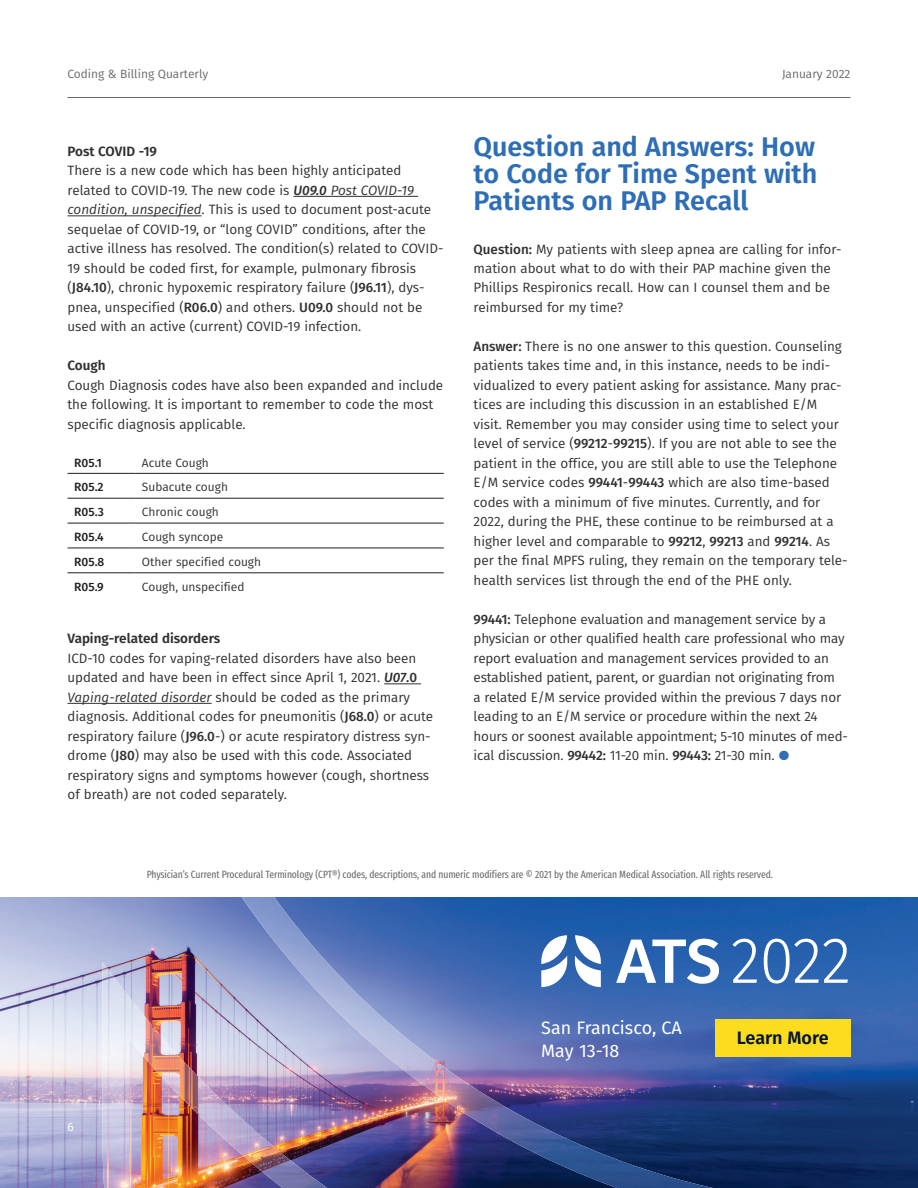
<style>
.page{position:relative;width:918px;height:1188px;background:#fff}
.page>*{position:absolute;margin:0;border:0;box-sizing:border-box;transform-origin:0 0}
.t1{font:300 65.4px "Fira Sans";color:#fff;scale:.95 1}
.t2{font:600 27px/27px "Fira Sans";color:#2e6eb6;text-align:justify}
.t3{font:18px/23.4px "Fira Sans";color:#fff}
.t4{font:600 18px "Fira Sans";color:#061535}
.t5{font:13.5px/19.5px "Fira Sans";color:#302f32}
.t6{font:600 13.5px "Fira Sans";color:#302f32}
.t7{font:12px "Fira Sans";color:#302f32}
.t8{font:12px "Fira Sans";color:#6b696b}
.t9{font:500 12px "Fira Sans";color:#231f20}
.t10{font:12px "Fira Sans";color:#fff}
.t11{font:10.5px "Fira Sans Compressed";letter-spacing:-.01em;color:#6b696b}
.s1{font-weight:500;font-style:italic}
.s2{font-style:italic}
.s3{font-weight:500}
.s4{color:#2e6eb6}
</style>
<div class="page">
<hr style="left:68px;top:97px;width:783px;height:1px;background:#6b696b">
<hr style="left:293px;top:196px;width:125px;height:1px;background:#302f32">
<hr style="left:68px;top:216px;width:134px;height:1px;background:#302f32">
<hr style="left:384px;top:684px;width:37px;height:1px;background:#302f32">
<hr style="left:67px;top:703px;width:145px;height:1px;background:#302f32">
<img style="left:0;top:897px;width:918px;height:291px">
<img style="left:241px;top:897px;width:72px;height:49px">
<img style="left:102px;top:945px;width:51px;height:243px">
<img style="left:276px;top:945px;width:83px;height:49px">
<img style="left:152px;top:1025px;width:52px;height:97px">
<img style="left:318px;top:993px;width:95px;height:50px">
<img style="left:204px;top:1081px;width:51px;height:86px">
<img style="left:369px;top:1042px;width:112px;height:50px">
<img style="left:254px;top:1129px;width:52px;height:59px">
<img style="left:430px;top:1091px;width:141px;height:49px">
<img style="left:305px;top:1171px;width:23px;height:17px">
<img style="left:509px;top:1140px;width:204px;height:48px">
<svg style="left:541px;top:935px;width:26px;height:52px"></svg>
<svg style="left:575px;top:935px;width:26px;height:52px"></svg>
<svg style="left:616px;top:939px;width:103px;height:45px"></svg>
<div style="left:715px;top:1019px;width:136px;height:38px;background:#fbdd1e"></div>
<hr style="left:135px;top:473px;width:309px;height:1px;background:#231f20">
<hr style="left:135px;top:498px;width:309px;height:1px;background:#231f20">
<hr style="left:135px;top:523px;width:309px;height:1px;background:#231f20">
<hr style="left:135px;top:548px;width:309px;height:1px;background:#231f20">
<hr style="left:135px;top:573px;width:309px;height:1px;background:#231f20">
<hr style="left:68px;top:473px;width:67px;height:1px;background:#231f20">
<hr style="left:68px;top:498px;width:67px;height:1px;background:#231f20">
<hr style="left:68px;top:523px;width:67px;height:1px;background:#231f20">
<hr style="left:68px;top:548px;width:67px;height:1px;background:#231f20">
<hr style="left:68px;top:573px;width:67px;height:1px;background:#231f20">
<p class="t8" style="left:68px;top:69px;width:142px">Coding &amp; Billing Quarterly</p>
<p class="t8" style="left:782px;top:69px;width:70px">January 2022</p>
<p class="t6" style="left:68px;top:146px;width:91px">Post COVID -19</p>
<p class="t5" style="left:67px;top:162px;width:377px">There is a new code which has been highly anticipated related to COVID-19. The new code is <span class="s1">U09.0</span> <span class="s2">Post COVID-19 condition, unspecified</span>. This is used to document post-acute sequelae of COVID-19, or “long COVID” conditions, after the active illness has resolved. The condition(s) related to COVID-19 should be coded first, for example, pulmonary fibrosis (<span class="s3">J84.10</span>), chronic hypoxemic respiratory failure (<span class="s3">J96.11</span>), dys&shy;pnea, unspecified (<span class="s3">R06.0</span>) and others. <span class="s3">U09.0</span> should not be used with an active (current) COVID-19 infection.</p>
<p class="t6" style="left:67px;top:360px;width:40px">Cough</p>
<p class="t5" style="left:67px;top:376px;width:377px">Cough Diagnosis codes have also been expanded and include the following. It is important to remember to code the most specific diagnosis applicable.</p>
<p class="t9" style="left:74px;top:457px;width:29px">R05.1</p>
<p class="t7" style="left:142px;top:457px;width:68px">Acute Cough</p>
<p class="t9" style="left:74px;top:482px;width:31px">R05.2</p>
<p class="t7" style="left:142px;top:482px;width:88px">Subacute cough</p>
<p class="t9" style="left:74px;top:507px;width:31px">R05.3</p>
<p class="t7" style="left:142px;top:507px;width:78px">Chronic cough</p>
<p class="t9" style="left:74px;top:532px;width:31px">R05.4</p>
<p class="t7" style="left:142px;top:532px;width:83px">Cough syncope</p>
<p class="t9" style="left:74px;top:557px;width:32px">R05.8</p>
<p class="t7" style="left:142px;top:557px;width:121px">Other specified cough</p>
<p class="t9" style="left:74px;top:582px;width:31px">R05.9</p>
<p class="t7" style="left:142px;top:582px;width:104px">Cough, unspecified</p>
<p class="t6" style="left:67px;top:633px;width:154px">Vaping-related disorders</p>
<p class="t5" style="left:67px;top:649px;width:367px">ICD-10 codes for vaping-related disorders have also been updated and have been in effect since April 1, 2021. <span class="s1">U07</span><span class="s3">.0<br></span><span class="s2">Vaping-related disorder</span> should be coded as the primary diagnosis. Additional codes for pneumonitis (<span class="s3">J68.0</span>) or acute respiratory failure (<span class="s3">J96.0</span>-) or acute respiratory distress syn&shy;drome (<span class="s3">J80</span>) may also be used with this code. Associated respiratory signs and symptoms however (cough, shortness of breath) are not coded separately.</p>
<h2 class="t2" style="left:474px;top:134px;width:345px">Question and Answers: How to Code for Time Spent with Patients on PAP Recall</h2>
<p class="t5" style="left:474px;top:240px;width:369px"><span class="s3">Question:</span> My patients with sleep apnea are calling for infor&shy;mation about what to do with their PAP machine given the Phillips Respironics recall. How can I counsel them and be reimbursed for my time?</p>
<p class="t5" style="left:474px;top:337px;width:376px"><span class="s3">Answer:</span> There is no one answer to this question. Counseling patients takes time and, in this instance, needs to be indi&shy;vidualized to every patient asking for assistance. Many prac&shy;tices are including this discussion in an established E/M visit. Remember you may consider using time to select your level of service (<span class="s3">99212</span>-<span class="s3">99215</span>). If you are not able to see the patient in the office, you are still able to use the Telephone E/M service codes <span class="s3">99441</span>-<span class="s3">99443</span> which are also time-based codes with a minimum of five minutes. Currently, and for 2022, during the PHE, these continue to be reimbursed at a higher level and comparable to <span class="s3">99212</span>, <span class="s3">99213</span> and <span class="s3">99214</span>. As per the final MPFS ruling, they remain on the temporary tele&shy;health services list through the end of the PHE only.</p>
<p class="t5" style="left:474px;top:610px;width:376px"><span class="s3">99441:</span> Telephone evaluation and management service by a physician or other qualified health care professional who may report evaluation and management services provided to an established patient, parent, or guardian not originating from<br>a related E/M service provided within the previous 7 days nor leading to an E/M service or procedure within the next 24 hours or soonest available appointment; 5-10 minutes of med&shy;ical discussion. <span class="s3">99442:</span> 11-20 min. <span class="s3">99443:</span> 21-30 min. <span class="s4">●</span></p>
<p class="t11" style="left:147px;top:869px;width:628px">Physician’s Current Procedural Terminology (CPT®) codes, descriptions, and numeric modifiers are © 2021 by the American Medical Association. All rights reserved.</p>
<h1 class="t1" style="left:731px;top:922px;width:128px">2022</h1>
<p class="t10" style="left:68px;top:1122px;width:8px">6</p>
<h3 class="t3" style="left:541px;top:1019px;width:142px">San Francisco, CA<br>May 13-18</h3>
<h3 class="t4" style="left:737px;top:1030px;width:93px">Learn More</h3>
</div>
